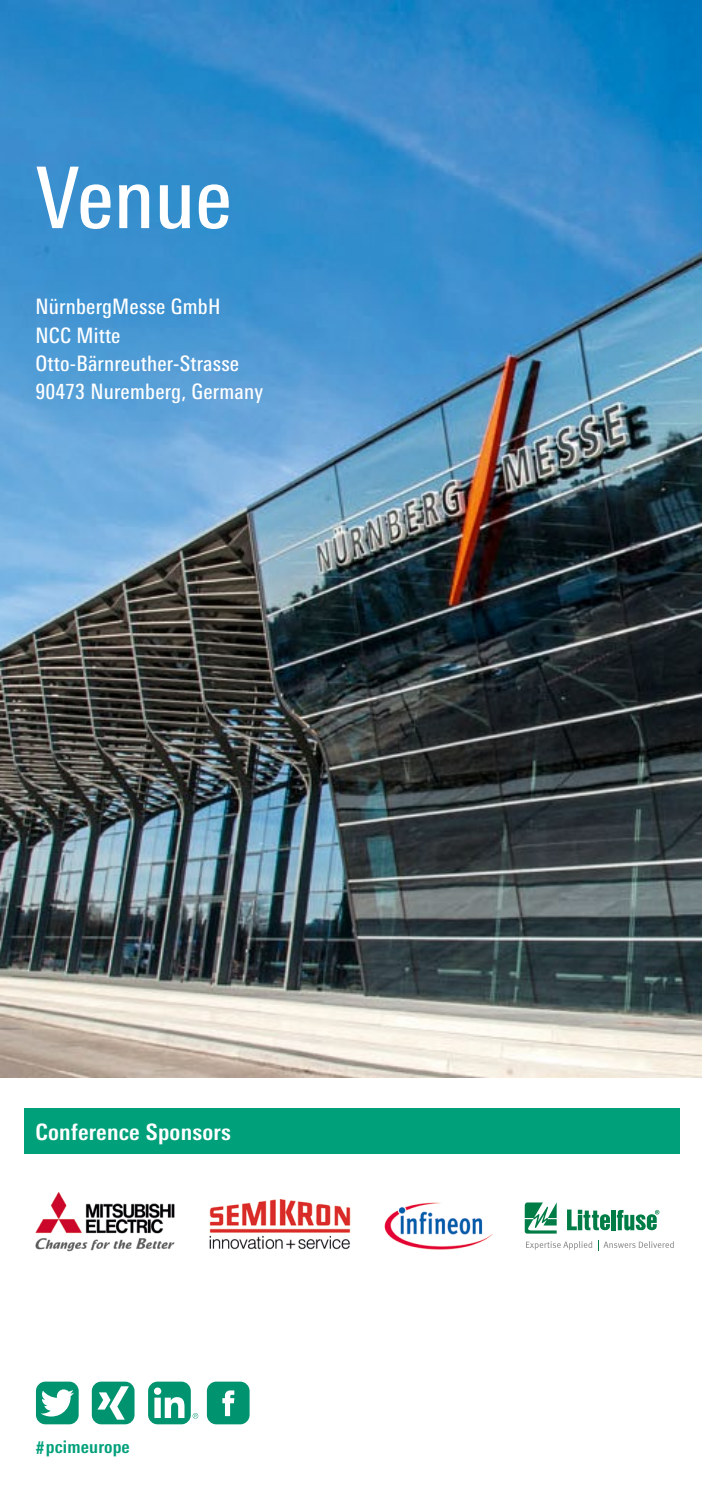
<style>
.page{position:relative;width:702px;height:1489px;background:#fff}
.page>*{position:absolute;margin:0;border:0;box-sizing:border-box;transform-origin:0 0}
.t1{font:condensed 85px "Messe Univers";color:#fff}
.t2{font:700 condensed 22.5px "Messe Univers";letter-spacing:.01em;color:#fff}
.t3{font:condensed 21.25px/28.2px "Messe Univers";letter-spacing:.01em;color:#fff}
.t4{font:700 condensed 17.5px "Messe Univers";letter-spacing:.01em;color:#00a07a}
</style>
<div class="page">
<img style="left:0;top:0;width:702px;height:1077px">
<img style="left:209px;top:1199px;width:141px;height:50px">
<img style="left:35px;top:1192px;width:140px;height:60px">
<div style="left:148px;top:1381px;width:43px;height:43px;background:#009370;border-radius:9px"></div>
<svg style="left:193px;top:1413px;width:5px;height:5px"></svg>
<div style="left:154px;top:1387px;width:7px;height:7px;background:#fff;border-radius:50%"></div>
<div style="left:154px;top:1397px;width:7px;height:20px;background:#fff"></div>
<svg style="left:165px;top:1397px;width:19px;height:20px"></svg>
<div style="left:36px;top:1381px;width:43px;height:43px;background:#009370;border-radius:9px"></div>
<svg style="left:41px;top:1389px;width:33px;height:27px"></svg>
<div style="left:92px;top:1381px;width:42px;height:43px;background:#009370;border-radius:9px"></div>
<svg style="left:97px;top:1386px;width:32px;height:33px"></svg>
<svg style="left:207px;top:1381px;width:42px;height:43px;background:#25a385"></svg>
<div style="left:24px;top:1108px;width:655px;height:46px;background:#00a07a"></div>
<img style="left:384px;top:1202px;width:109px;height:47px">
<svg style="left:524px;top:1202px;width:32px;height:31px"></svg>
<hr style="left:611px;top:1209px;width:4px;height:21px;background:#007d47">
<svg style="left:616px;top:1210px;width:43px;height:20px"></svg>
<svg style="left:567px;top:1209px;width:43px;height:21px"></svg>
<svg style="left:526px;top:1240px;width:148px;height:10px"></svg>
<h1 class="t1" style="left:35px;top:145px;width:198px">Venue</h1>
<p class="t3" style="left:35px;top:292px;width:229px">NürnbergMesse GmbH<br>NCC Mitte<br>Otto-Bärnreuther-Strasse<br>90473 Nuremberg, Germany</p>
<p class="t2" style="left:35px;top:1117px;width:197px">Conference Sponsors</p>
<p class="t4" style="left:36px;top:1435px;width:95px">#pcimeurope</p>
</div>
